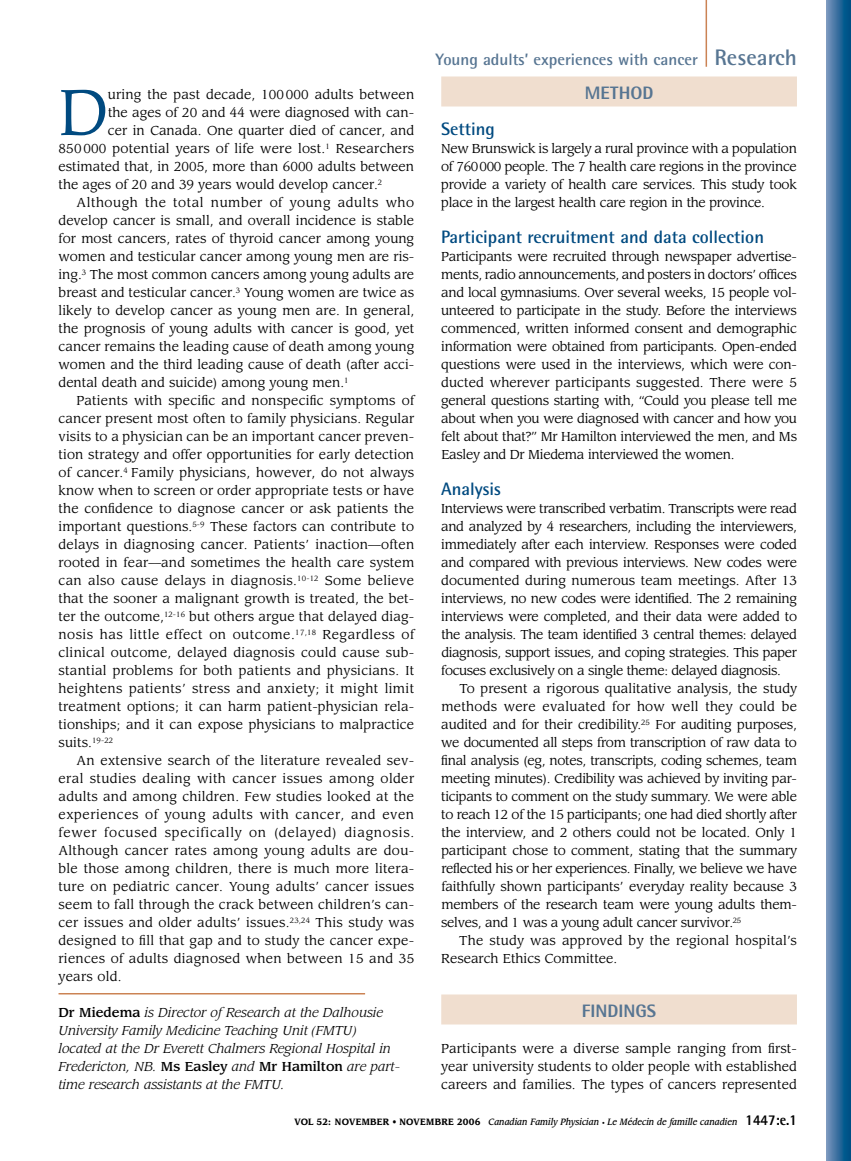
<style>
.page{position:relative;width:851px;height:1161px;background:#fff}
.page>*{position:absolute;margin:0;border:0;box-sizing:border-box;transform-origin:0 0}
.t1{font:63.6px "Leawood Std";color:#004a80}
.t2{font:700 18px "Rotis Semi Sans Std";color:#004a80}
.t3{font:800 18px "Rotis Semi Sans Std";color:#577592}
.t4{font:700 16.5px "Rotis Semi Sans Std";color:#577592}
.t5{font:12.75px/18px "Leawood Std";letter-spacing:.01em;color:#000;text-align:justify}
.t6{font:italic 12.75px/18px "Leawood Std";color:#000}
.t7{font:12.75px "Leawood Std";letter-spacing:.03em;color:#000}
.t8{font:12.75px "Leawood Std";letter-spacing:.04em;color:#000}
.t9{font:12.75px "Leawood Std";letter-spacing:.035em;color:#000}
.t10{font:12.75px "Leawood Std";letter-spacing:.055em;color:#000}
.t11{font:italic 500 9px "Leawood Std";color:#000;scale:.9 1}
.s1{font-weight:500;font-style:normal}
.s2{font-size:22.5px}
.s3{font-weight:700;font-style:normal}
.s4{font-style:normal;font-size:6px}
.s5{font-family:"Rotis Semi Sans Std";font-weight:800;font-style:normal;font-size:15px}
</style>
<div class="page">
<div style="left:826px;top:0;width:24px;height:1161px;background:linear-gradient(to right,#7c94bc,#004e84)"></div>
<hr style="left:705px;top:0;width:2px;height:67px;background:#cb8354">
<div style="left:441px;top:76px;width:355px;height:30px;background:#f0decf"></div>
<div style="left:441px;top:994px;width:355px;height:30px;background:#f0decf"></div>
<hr style="left:58px;top:993px;width:307px;height:1px;background:#cb8354">
<h1 class="t1" style="left:58px;top:74px;width:51px">D</h1>
<p class="t5" style="left:108px;top:86px;width:308px">uring the past decade, 100000 adults between</p>
<p class="t5" style="left:108px;top:104px;width:308px">the ages of 20 and 44 were diagnosed with can-</p>
<p class="t5" style="left:108px;top:122px;width:308px">cer in Canada. One quarter died of cancer, and</p>
<p class="t5" style="left:59px;top:140px;width:357px">850000 potential years of life were lost.<sup>1</sup> Researchers</p>
<p class="t5" style="left:59px;top:158px;width:357px">estimated that, in 2005, more than 6000 adults between</p>
<p class="t5" style="left:58px;top:176px;width:325px">the ages of 20 and 39 years would develop cancer.<sup>2</sup></p>
<p class="t8" style="left:76px;top:195px;width:339px">Although the total number of young adults who</p>
<p class="t5" style="left:59px;top:212px;width:357px">develop cancer is small, and overall incidence is stable</p>
<p class="t5" style="left:58px;top:230px;width:357px">for most cancers, rates of thyroid cancer among young</p>
<p class="t5" style="left:58px;top:248px;width:357px">women and testicular cancer among young men are ris-</p>
<p class="t5" style="left:58px;top:266px;width:357px">ing.<sup>3</sup> The most common cancers among young adults are</p>
<p class="t5" style="left:59px;top:284px;width:357px">breast and testicular cancer.<sup>3</sup> Young women are twice as</p>
<p class="t5" style="left:59px;top:302px;width:357px">likely to develop cancer as young men are. In general,</p>
<p class="t5" style="left:59px;top:320px;width:357px">the prognosis of young adults with cancer is good, yet</p>
<p class="t5" style="left:59px;top:338px;width:357px">cancer remains the leading cause of death among young</p>
<p class="t5" style="left:59px;top:356px;width:357px">women and the third leading cause of death (after acci-</p>
<p class="t5" style="left:59px;top:374px;width:291px">dental death and suicide) among young men.<sup>1</sup></p>
<p class="t5" style="left:76px;top:392px;width:339px">Patients with specific and nonspecific symptoms of</p>
<p class="t5" style="left:59px;top:410px;width:357px">cancer present most often to family physicians. Regular</p>
<p class="t5" style="left:59px;top:428px;width:357px">visits to a physician can be an important cancer preven-</p>
<p class="t5" style="left:59px;top:446px;width:357px">tion strategy and offer opportunities for early detection</p>
<p class="t5" style="left:59px;top:464px;width:357px">of cancer.<sup>4</sup> Family physicians, however, do not always</p>
<p class="t5" style="left:59px;top:482px;width:357px">know when to screen or order appropriate tests or have</p>
<p class="t5" style="left:59px;top:500px;width:357px">the confidence to diagnose cancer or ask patients the</p>
<p class="t5" style="left:59px;top:518px;width:357px">important questions.<sup>5-9</sup> These factors can contribute to</p>
<p class="t5" style="left:59px;top:536px;width:357px">delays in diagnosing cancer. Patients’ inaction—often</p>
<p class="t5" style="left:59px;top:554px;width:357px">rooted in fear—and sometimes the health care system</p>
<p class="t5" style="left:59px;top:572px;width:357px">can also cause delays in diagnosis.<sup>10-12</sup> Some believe</p>
<p class="t5" style="left:59px;top:590px;width:357px">that the sooner a malignant growth is treated, the bet-</p>
<p class="t5" style="left:59px;top:608px;width:357px">ter the outcome,<sup>12-16</sup> but others argue that delayed diag-</p>
<p class="t9" style="left:59px;top:627px;width:357px">nosis has little effect on outcome.<sup>17,18</sup> Regardless of</p>
<p class="t5" style="left:59px;top:644px;width:357px">clinical outcome, delayed diagnosis could cause sub-</p>
<p class="t5" style="left:59px;top:662px;width:357px">stantial problems for both patients and physicians. It</p>
<p class="t7" style="left:58px;top:681px;width:357px">heightens patients’ stress and anxiety; it might limit</p>
<p class="t5" style="left:59px;top:698px;width:357px">treatment options; it can harm patient-physician rela-</p>
<p class="t5" style="left:59px;top:716px;width:357px">tionships; and it can expose physicians to malpractice</p>
<p class="t5" style="left:58px;top:734px;width:56px">suits.<sup>19-22</sup></p>
<p class="t5" style="left:77px;top:752px;width:339px">An extensive search of the literature revealed sev-</p>
<p class="t7" style="left:59px;top:771px;width:357px">eral studies dealing with cancer issues among older</p>
<p class="t5" style="left:58px;top:788px;width:357px">adults and among children. Few studies looked at the</p>
<p class="t8" style="left:58px;top:807px;width:357px">experiences of young adults with cancer, and even</p>
<p class="t10" style="left:58px;top:825px;width:357px">fewer focused specifically on (delayed) diagnosis.</p>
<p class="t5" style="left:58px;top:842px;width:357px">Although cancer rates among young adults are dou-</p>
<p class="t5" style="left:59px;top:860px;width:357px">ble those among children, there is much more litera-</p>
<p class="t5" style="left:59px;top:878px;width:357px">ture on pediatric cancer. Young adults’ cancer issues</p>
<p class="t5" style="left:59px;top:896px;width:357px">seem to fall through the crack between children’s can-</p>
<p class="t5" style="left:59px;top:914px;width:357px">cer issues and older adults’ issues.<sup>23,24</sup> This study was</p>
<p class="t5" style="left:58px;top:932px;width:357px">designed to fill that gap and to study the cancer expe-</p>
<p class="t5" style="left:59px;top:950px;width:357px">riences of adults diagnosed when between 15 and 35</p>
<p class="t5" style="left:59px;top:968px;width:65px">years old.</p>
<p class="t6" style="left:58px;top:1004px;width:343px"><span class="s1">Dr Miedema</span> is Director of Research at the Dalhousie University Family Medicine Teaching Unit (FMTU) located at the Dr Everett Chalmers Regional Hospital in Fredericton, NB. <span class="s1">Ms Easley</span> and <span class="s1">Mr Hamilton</span> are part&shy;time research assistants at the FMTU.</p>
<p class="t4" style="left:435px;top:49px;width:363px">Young adults’ experiences with cancer <span class="s2">Research</span></p>
<h2 class="t3" style="left:584px;top:81px;width:70px">METHOD</h2>
<h2 class="t2" style="left:441px;top:118px;width:55px">Setting</h2>
<p class="t5" style="left:441px;top:140px;width:357px">New Brunswick is largely a rural province with a population of 760000 people. The 7 health care regions in the province provide a variety of health care services. This study took place in the largest health care region in the province.</p>
<h2 class="t2" style="left:441px;top:226px;width:324px">Participant recruitment and data collection</h2>
<p class="t5" style="left:441px;top:248px;width:357px">Participants were recruited through newspaper advertise&shy;ments, radio announcements, and posters in doctors’ offices and local gymnasiums. Over several weeks, 15 people vol&shy;unteered to participate in the study. Before the interviews commenced, written informed consent and demographic information were obtained from participants. Open-ended questions were used in the interviews, which were con&shy;ducted wherever participants suggested. There were 5 general questions starting with, “Could you please tell me about when you were diagnosed with cancer and how you felt about that?” Mr Hamilton interviewed the men, and Ms Easley and Dr Miedema interviewed the women.</p>
<h2 class="t2" style="left:441px;top:478px;width:61px">Analysis</h2>
<p class="t5" style="left:441px;top:500px;width:357px">Interviews were transcribed verbatim. Transcripts were read and analyzed by 4 researchers, including the interviewers, immediately after each interview. Responses were coded and compared with previous interviews. New codes were documented during numerous team meetings. After 13 interviews, no new codes were identified. The 2 remaining interviews were completed, and their data were added to the analysis. The team identified 3 central themes: delayed diagnosis, support issues, and coping strategies. This paper focuses exclusively on a single theme: delayed diagnosis.</p>
<p class="t5" style="left:441px;top:680px;width:357px;text-indent:18px">To present a rigorous qualitative analysis, the study methods were evaluated for how well they could be audited and for their credibility.<sup>25</sup> For auditing purposes, we documented all steps from transcription of raw data to final analysis (eg, notes, transcripts, coding schemes, team meeting minutes). Credibility was achieved by inviting par&shy;ticipants to comment on the study summary. We were able to reach 12 of the 15 participants; one had died shortly after the interview, and 2 others could not be located. Only 1 participant chose to comment, stating that the summary reflected his or her experiences. Finally, we believe we have faithfully shown participants’ everyday reality because 3 members of the research team were young adults them&shy;selves, and 1 was a young adult cancer survivor.<sup>25</sup></p>
<p class="t5" style="left:441px;top:932px;width:357px;text-indent:18px">The study was approved by the regional hospital’s<br>Research Ethics Committee.</p>
<h2 class="t3" style="left:582px;top:999px;width:76px">FINDINGS</h2>
<p class="t5" style="left:441px;top:1040px;width:357px">Participants were a diverse sample ranging from first&shy;year university students to older people with established careers and families. The types of cancers represented</p>
<p class="t11" style="left:294px;top:1116px;width:559px"><span class="s3">VOL 52: NOVEMBER • NOVEMBRE 2006</span> Canadian Family Physician <span class="s4">•</span> Le Médecin de famille canadien <span class="s5">1447:e.1</span></p>
</div>
